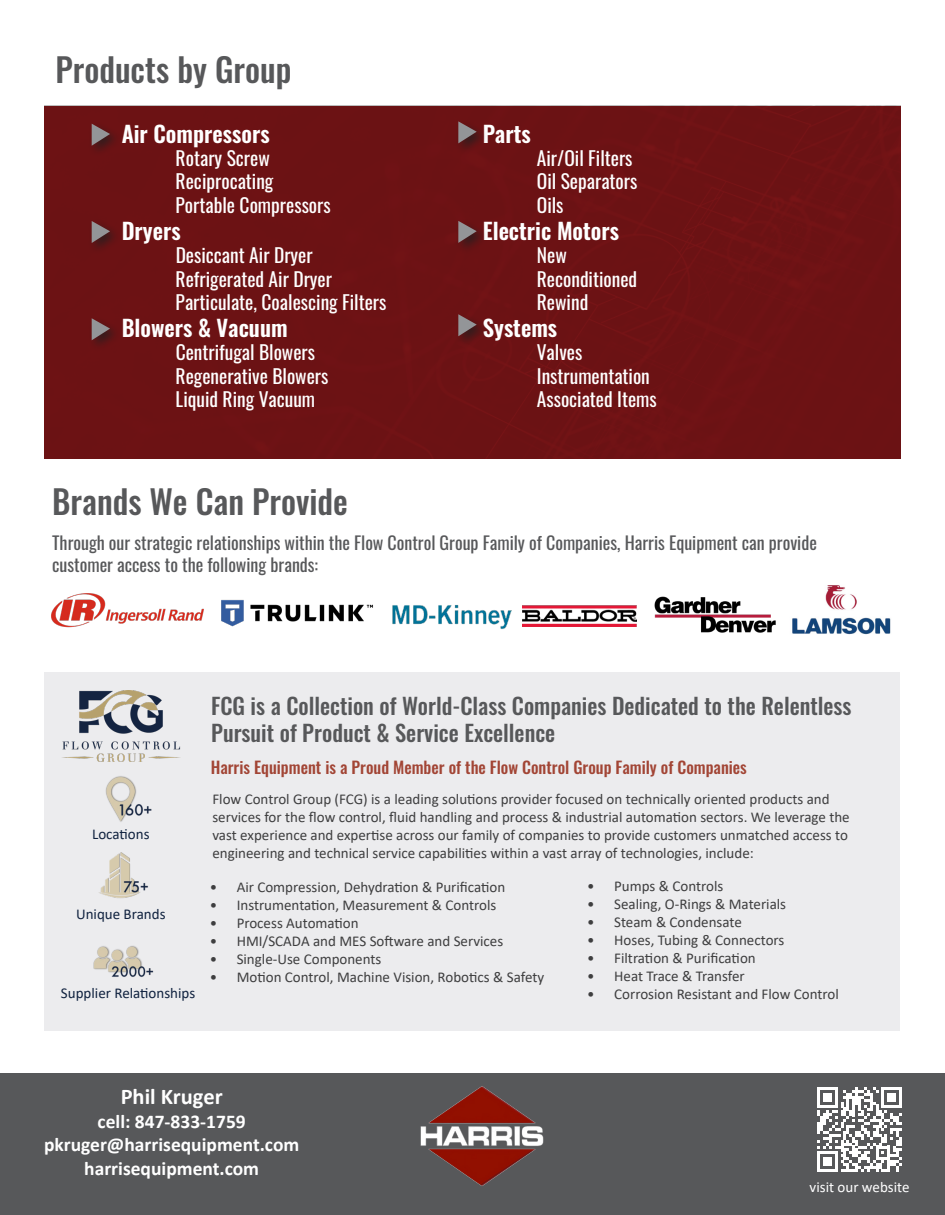
<style>
.page{position:relative;width:945px;height:1215px;background:#fff}
.page>*{position:absolute;margin:0;border:0;box-sizing:border-box;transform-origin:0 0}
.t1{font:500 33px "Oswald";color:#57585a}
.t2{font:500 22.5px "Oswald";color:#57585a}
.t3{font:600 22.5px "Oswald";color:#fff}
.t4{font:700 22.5px "Calibri";color:#fff}
.t5{font:19.5px "Oswald";color:#fff}
.t6{font:700 19.5px "Calibri";color:#fff}
.t7{font:18px/21.6px "Oswald";color:#57585a}
.t8{font:500 16.5px "Oswald";color:#a24535}
.t9{font:15px/18px "Calibri";color:#3e3e3f}
.t10{font:15px "Calibri";color:#10223f}
.t11{font:15px "Calibri";color:#fff}
</style>
<div class="page">
<div style="left:44px;top:672px;width:855px;height:358px;background:#ececee"></div>
<div style="left:44px;top:106px;width:857px;height:353px;background:#6c1214"></div>
<img style="left:221px;top:599px;width:152px;height:28px">
<div style="left:0;top:1074px;width:945px;height:141px;background:#57585a"></div>
<img style="left:392px;top:605px;width:120px;height:24px">
<svg style="left:817px;top:1087px;width:85px;height:85px"></svg>
<img style="left:62px;top:691px;width:118px;height:70px">
<img style="left:105px;top:776px;width:47px;height:46px">
<img style="left:99px;top:852px;width:49px;height:46px">
<img style="left:93px;top:946px;width:61px;height:31px">
<img style="left:399px;top:1073px;width:167px;height:113px">
<div style="left:455px;top:119px;width:33px;height:36px;background:#231f20;opacity:.75"></div>
<svg style="left:458px;top:121px;width:19px;height:22px"></svg>
<div style="left:455px;top:218px;width:33px;height:37px;background:#231f20;opacity:.75"></div>
<svg style="left:458px;top:221px;width:19px;height:22px"></svg>
<div style="left:455px;top:312px;width:33px;height:36px;background:#231f20;opacity:.75"></div>
<svg style="left:458px;top:314px;width:19px;height:22px"></svg>
<img style="left:51px;top:593px;width:153px;height:35px">
<img style="left:523px;top:605px;width:114px;height:22px">
<img style="left:655px;top:596px;width:120px;height:37px">
<img style="left:792px;top:585px;width:99px;height:50px">
<div style="left:88px;top:121px;width:34px;height:36px;background:#231f20;opacity:.75"></div>
<svg style="left:92px;top:124px;width:18px;height:22px"></svg>
<div style="left:88px;top:219px;width:34px;height:36px;background:#231f20;opacity:.75"></div>
<svg style="left:92px;top:221px;width:18px;height:22px"></svg>
<div style="left:88px;top:316px;width:34px;height:36px;background:#231f20;opacity:.75"></div>
<svg style="left:92px;top:318px;width:18px;height:22px"></svg>
<p class="t1" style="left:55px;top:52px;width:238px">Products by Group</p>
<p class="t3" style="left:122px;top:122px;width:150px">Air Compressors</p>
<p class="t5" style="left:176px;top:141px;width:96px">Rotary Screw</p>
<p class="t5" style="left:176px;top:164px;width:99px">Reciprocating</p>
<p class="t5" style="left:176px;top:187px;width:157px">Portable Compressors</p>
<p class="t3" style="left:122px;top:219px;width:60px">Dryers</p>
<p class="t5" style="left:176px;top:238px;width:139px">Desiccant Air Dryer</p>
<p class="t5" style="left:176px;top:261px;width:158px">Refrigerated Air Dryer</p>
<p class="t5" style="left:176px;top:285px;width:212px">Particulate, Coalescing Filters</p>
<p class="t3" style="left:122px;top:316px;width:167px">Blowers &amp; Vacuum</p>
<p class="t5" style="left:176px;top:335px;width:141px">Centrifugal Blowers</p>
<p class="t5" style="left:176px;top:358px;width:154px">Regenerative Blowers</p>
<p class="t5" style="left:176px;top:382px;width:141px">Liquid Ring Vacuum</p>
<p class="t1" style="left:52px;top:484px;width:297px">Brands We Can Provide</p>
<p class="t3" style="left:483px;top:122px;width:49px">Parts</p>
<p class="t5" style="left:537px;top:141px;width:97px">Air/Oil Filters</p>
<p class="t5" style="left:537px;top:164px;width:102px">Oil Separators</p>
<p class="t5" style="left:537px;top:187px;width:28px">Oils</p>
<p class="t3" style="left:483px;top:219px;width:138px">Electric Motors</p>
<p class="t5" style="left:537px;top:238px;width:31px">New</p>
<p class="t5" style="left:537px;top:261px;width:102px">Reconditioned</p>
<p class="t5" style="left:537px;top:285px;width:53px">Rewind</p>
<p class="t3" style="left:483px;top:316px;width:76px">Systems</p>
<p class="t5" style="left:537px;top:335px;width:47px">Valves</p>
<p class="t5" style="left:537px;top:358px;width:115px">Instrumentation</p>
<p class="t5" style="left:537px;top:382px;width:122px">Associated Items</p>
<p class="t7" style="left:52px;top:530px;width:766px">Through our strategic relationships within the Flow Control Group Family of Companies, Harris Equipment can provide customer access to the following brands:</p>
<p class="t2" style="left:211px;top:695px;width:642px">FCG is a Collection of World-Class Companies Dedicated to the Relentless</p>
<p class="t2" style="left:211px;top:722px;width:346px">Pursuit of Product &amp; Service Excellence</p>
<p class="t10" style="left:92px;top:823px;width:59px">Locations</p>
<p class="t10" style="left:76px;top:904px;width:91px">Unique Brands</p>
<p class="t10" style="left:61px;top:983px;width:136px">Supplier Relationships</p>
<p class="t8" style="left:211px;top:759px;width:538px">Harris Equipment is a Proud Member of the Flow Control Group Family of Companies</p>
<p class="t9" style="left:212px;top:790px;width:639px">Flow Control Group (FCG) is a leading solutions provider focused on technically oriented products and services for the flow control, fluid handling and process &amp; industrial automation sectors. We leverage the vast experience and expertise across our family of companies to provide customers unmatched access to engineering and technical service capabilities within a vast array of technologies, include:</p>
<p class="t9" style="left:210px;top:877px;width:297px">• Air Compression, Dehydration &amp; Purification</p>
<p class="t9" style="left:210px;top:895px;width:288px">• Instrumentation, Measurement &amp; Controls</p>
<p class="t9" style="left:210px;top:913px;width:151px">• Process Automation</p>
<p class="t9" style="left:210px;top:931px;width:295px">• HMI/SCADA and MES Software and Services</p>
<p class="t9" style="left:210px;top:949px;width:173px">• Single-Use Components</p>
<p class="t9" style="left:210px;top:967px;width:336px">• Motion Control, Machine Vision, Robotics &amp; Safety</p>
<p class="t9" style="left:587px;top:877px;width:138px">• Pumps &amp; Controls</p>
<p class="t9" style="left:587px;top:895px;width:200px">• Sealing, O-Rings &amp; Materials</p>
<p class="t9" style="left:587px;top:913px;width:156px">• Steam &amp; Condensate</p>
<p class="t9" style="left:587px;top:931px;width:199px">• Hoses, Tubing &amp; Connectors</p>
<p class="t9" style="left:587px;top:949px;width:170px">• Filtration &amp; Purification</p>
<p class="t9" style="left:587px;top:967px;width:159px">• Heat Trace &amp; Transfer</p>
<p class="t9" style="left:587px;top:985px;width:253px">• Corrosion Resistant and Flow Control</p>
<p class="t4" style="left:121px;top:1081px;width:104px">Phil Kruger</p>
<p class="t6" style="left:98px;top:1108px;width:150px">cell: 847-833-1759</p>
<p class="t6" style="left:44px;top:1131px;width:257px">pkruger@harrisequipment.com</p>
<p class="t6" style="left:84px;top:1154px;width:176px">harrisequipment.com</p>
<p class="t11" style="left:810px;top:1176px;width:101px">visit our website</p>
</div>
